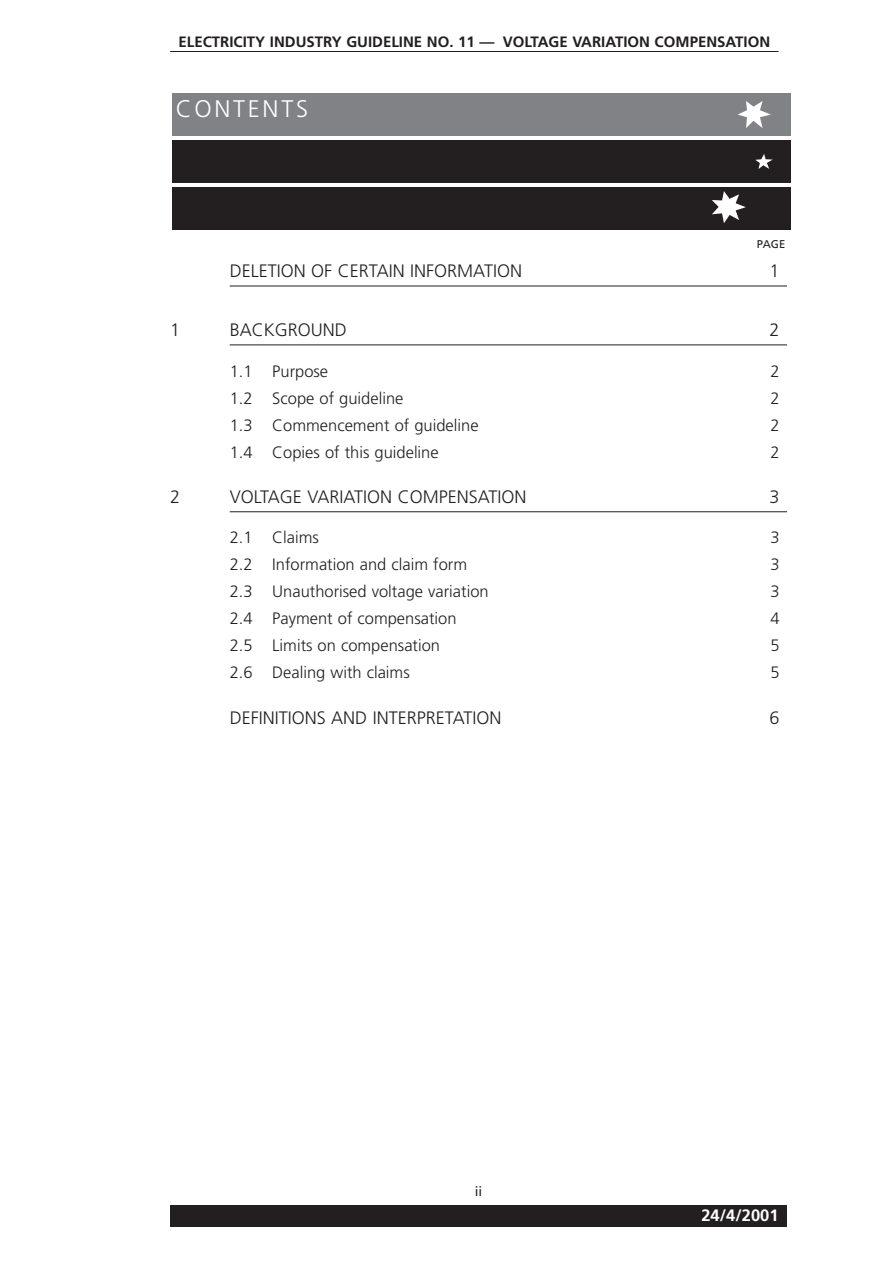
<style>
.page{position:relative;width:893px;height:1263px;background:#fff}
.page>*{position:absolute;margin:0;border:0;box-sizing:border-box;transform-origin:0 0}
.t1{font:300 24px "Frutiger";letter-spacing:.11em;color:#fff}
.t2{font:300 18px "Frutiger";color:#231f20}
.t3{font:300 16.5px "Frutiger";color:#231f20}
.t4{font:700 16.5px "Frutiger";color:#fff}
.t5{font:700 15px "Frutiger";color:#231f20}
.t6{font:13.5px "Frutiger";color:#231f20}
.t7{font:11.25px "Frutiger";color:#231f20}
</style>
<div class="page">
<div style="left:170px;top:1205px;width:617px;height:22px;background:#231f20"></div>
<hr style="left:170px;top:51px;width:608px;height:1px;background:#231f20">
<hr style="left:230px;top:286px;width:557px;height:1px;background:#231f20">
<hr style="left:230px;top:345px;width:557px;height:1px;background:#231f20">
<hr style="left:230px;top:511px;width:557px;height:1px;background:#231f20">
<div style="left:172px;top:94px;width:619px;height:42px;background:#808285"></div>
<div style="left:172px;top:140px;width:619px;height:43px;background:#231f20"></div>
<div style="left:172px;top:187px;width:619px;height:43px;background:#231f20"></div>
<svg style="left:712px;top:191px;width:33px;height:32px"></svg>
<svg style="left:755px;top:154px;width:17px;height:15px"></svg>
<svg style="left:738px;top:101px;width:33px;height:27px"></svg>
<p class="t5" style="left:178px;top:35px;width:593px">ELECTRICITY INDUSTRY GUIDELINE NO. 11 — VOLTAGE VARIATION COMPENSATION</p>
<h1 class="t1" style="left:176px;top:99px;width:134px">CONTENTS</h1>
<p class="t7" style="left:757px;top:239px;width:30px">PAGE</p>
<p class="t2" style="left:230px;top:264px;width:294px">DELETION OF CERTAIN INFORMATION</p>
<p class="t2" style="left:769px;top:264px;width:12px">1</p>
<p class="t2" style="left:170px;top:323px;width:12px">1</p>
<p class="t2" style="left:230px;top:323px;width:119px">BACKGROUND</p>
<p class="t2" style="left:769px;top:323px;width:12px">2</p>
<p class="t3" style="left:230px;top:364px;width:100px">1.1 Purpose</p>
<p class="t3" style="left:770px;top:364px;width:11px">2</p>
<p class="t3" style="left:230px;top:391px;width:175px">1.2 Scope of guideline</p>
<p class="t3" style="left:770px;top:391px;width:11px">2</p>
<p class="t3" style="left:230px;top:418px;width:250px">1.3 Commencement of guideline</p>
<p class="t3" style="left:770px;top:418px;width:11px">2</p>
<p class="t3" style="left:230px;top:445px;width:210px">1.4 Copies of this guideline</p>
<p class="t3" style="left:770px;top:445px;width:11px">2</p>
<p class="t2" style="left:170px;top:489px;width:12px">2</p>
<p class="t2" style="left:230px;top:489px;width:298px">VOLTAGE VARIATION COMPENSATION</p>
<p class="t2" style="left:769px;top:489px;width:12px">3</p>
<p class="t3" style="left:230px;top:531px;width:91px">2.1 Claims</p>
<p class="t3" style="left:770px;top:531px;width:11px">3</p>
<p class="t3" style="left:230px;top:558px;width:239px">2.2 Information and claim form</p>
<p class="t3" style="left:770px;top:558px;width:11px">3</p>
<p class="t3" style="left:230px;top:585px;width:260px">2.3 Unauthorised voltage variation</p>
<p class="t3" style="left:770px;top:585px;width:11px">3</p>
<p class="t3" style="left:230px;top:612px;width:228px">2.4 Payment of compensation</p>
<p class="t3" style="left:770px;top:612px;width:11px">4</p>
<p class="t3" style="left:230px;top:639px;width:212px">2.5 Limits on compensation</p>
<p class="t3" style="left:770px;top:639px;width:11px">5</p>
<p class="t3" style="left:230px;top:666px;width:181px">2.6 Dealing with claims</p>
<p class="t3" style="left:770px;top:666px;width:11px">5</p>
<p class="t2" style="left:230px;top:710px;width:273px">DEFINITIONS AND INTERPRETATION</p>
<p class="t2" style="left:769px;top:710px;width:12px">6</p>
<p class="t6" style="left:475px;top:1186px;width:9px">ii</p>
<p class="t4" style="left:701px;top:1209px;width:79px">24/4/2001</p>
</div>
